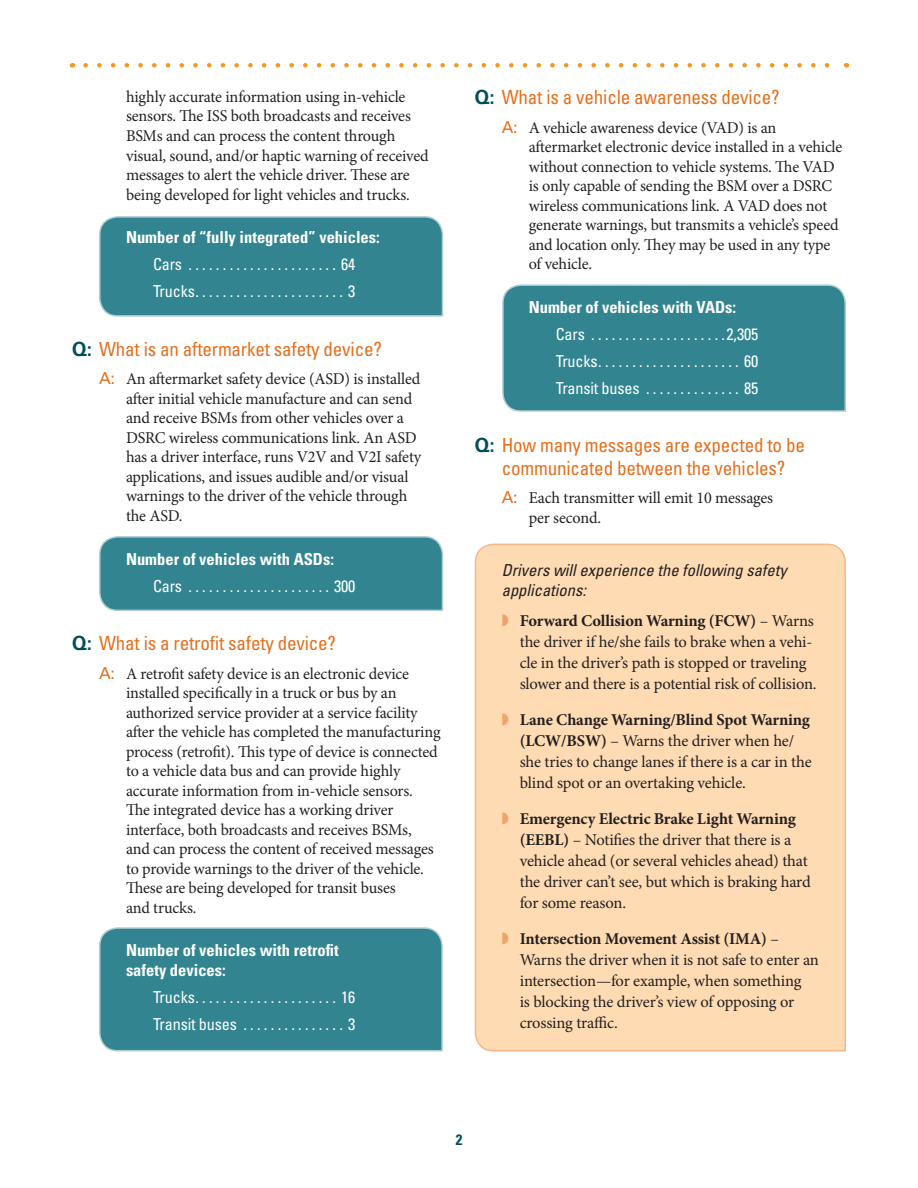
<style>
.page{position:relative;width:918px;height:1188px;background:#fff}
.page>*{position:absolute;margin:0;border:0;box-sizing:border-box;transform-origin:0 0}
.Question{font:condensed 19.5px/22.5px "Univers LT Std";letter-spacing:-.01em;color:#e4701e;text-align:center}
.Answer{font:16.5px/19.5px "Minion Pro";letter-spacing:-.01em;color:#231f20}
.Stats{font:condensed 16.5px/27px "Univers LT Std";letter-spacing:-.01em;color:#fff}
.Subhead{font:700 condensed 16.5px/19.8px "Univers LT Std";color:#fff}
.Bullet_header{font:italic condensed 16.5px/19.8px "Univers LT Std";color:#231f20}
.t1{font:700 condensed 15px "Univers LT Std";color:#004e59}
.s1{font-weight:700;font-stretch:normal;color:#004e59}
.s2{font-family:"Univers LT Std";color:#e4701e}
.s3{color:#efa26c}
.s4{font-weight:700}
</style>
<div class="page">
<svg style="left:86px;top:63px;width:744px;height:5px"></svg>
<div style="left:99px;top:216px;width:345px;height:101px;background:#328590"></div>
<div style="left:474px;top:543px;width:372px;height:509px;background:#fedbb3"></div>
<div style="left:502px;top:284px;width:344px;height:128px;background:#328590"></div>
<div style="left:99px;top:927px;width:344px;height:125px;background:#328590"></div>
<svg style="left:99px;top:536px;width:345px;height:75px;background:#3a8994"></svg>
<p class="Answer" style="left:126px;top:87px;width:304px">highly accurate information using in-vehicle sensors. The ISS both broadcasts and receives BSMs and can process the content through visual, sound, and/or haptic warning of received messages to alert the vehicle driver. These are being developed for light vehicles and trucks.</p>
<p class="Subhead" style="left:126px;top:227px;width:255px">Number of “fully integrated” vehicles:</p>
<p class="Stats" style="left:153px;top:251px;width:204px">Cars . . . . . . . . . . . . . . . . . . . . . . 64<br>Trucks . . . . . . . . . . . . . . . . . . . . . . 3</p>
<p class="Question" style="left:72px;top:337px;width:311px"><span class="s1">Q:</span> What is an aftermarket safety device?</p>
<p class="Answer" style="left:126px;top:369px;width:297px;text-indent:-27px"><span class="s2">A:</span> An aftermarket safety device (ASD) is installed after initial vehicle manufacture and can send and receive BSMs from other vehicles over a DSRC wireless communications link. An ASD has a driver interface, runs V2V and V2I safety applications, and issues audible and/or visual warnings to the driver of the vehicle through the ASD.</p>
<p class="Subhead" style="left:126px;top:549px;width:210px">Number of vehicles with ASDs:</p>
<p class="Stats" style="left:153px;top:572px;width:204px">Cars . . . . . . . . . . . . . . . . . . . . . 300</p>
<p class="Question" style="left:72px;top:632px;width:266px"><span class="s1">Q:</span> What is a retrofit safety device?</p>
<p class="Answer" style="left:126px;top:664px;width:316px;text-indent:-27px"><span class="s2">A:</span> A retrofit safety device is an electronic device installed specifically in a truck or bus by an authorized service provider at a service facility after the vehicle has completed the manufacturing process (retrofit). This type of device is connected to a vehicle data bus and can provide highly accurate information from in-vehicle sensors.<br>The integrated device has a working driver interface, both broadcasts and receives BSMs,<br>and can process the content of received messages to provide warnings to the driver of the vehicle.<br>These are being developed for transit buses<br>and trucks.</p>
<p class="Subhead" style="left:126px;top:941px;width:214px">Number of vehicles with retrofit safety devices:</p>
<p class="Stats" style="left:153px;top:984px;width:204px">Trucks . . . . . . . . . . . . . . . . . . . . . 16<br>Transit buses . . . . . . . . . . . . . . . 3</p>
<p class="Question" style="left:475px;top:86px;width:306px"><span class="s1">Q:</span> What is a vehicle awareness device?</p>
<p class="Answer" style="left:529px;top:118px;width:315px;text-indent:-27px"><span class="s2">A:</span> A vehicle awareness device (VAD) is an aftermarket electronic device installed in a vehicle without connection to vehicle systems. The VAD is only capable of sending the BSM over a DSRC wireless communications link. A VAD does not generate warnings, but transmits a vehicle’s speed and location only. They may be used in any type of vehicle.</p>
<p class="Subhead" style="left:529px;top:297px;width:209px">Number of vehicles with VADs:</p>
<p class="Stats" style="left:556px;top:320px;width:204px;text-align:justify">Cars . . . . . . . . . . . . . . . . . . . 2,305<br>Trucks . . . . . . . . . . . . . . . . . . . . . 60<br>Transit buses . . . . . . . . . . . . . . 85</p>
<p class="Question" style="left:475px;top:434px;width:332px"><span class="s1">Q:</span> How many messages are expected to be communicated between the vehicles?</p>
<p class="Answer" style="left:529px;top:488px;width:246px;text-indent:-27px"><span class="s2">A:</span> Each transmitter will emit 10 messages per second.</p>
<p class="Bullet_header" style="left:502px;top:560px;width:286px">Drivers will experience the following safety applications:</p>
<p class="Answer" style="left:520px;top:610px;width:298px;line-height:21px;text-indent:-18px"><span class="s3">◗</span> <span class="s4">Forward Collision Warning (FCW)</span> – Warns the driver if he/she fails to brake when a vehi&shy;cle in the driver’s path is stopped or traveling slower and there is a potential risk of collision.</p>
<p class="Answer" style="left:520px;top:709px;width:293px;line-height:21px;text-indent:-18px"><span class="s3">◗</span> <span class="s4">Lane Change Warning/Blind Spot Warning (LCW/BSW)</span> – Warns the driver when he/ she tries to change lanes if there is a car in the blind spot or an overtaking vehicle.</p>
<p class="Answer" style="left:520px;top:808px;width:293px;line-height:21px;text-indent:-18px"><span class="s3">◗</span> <span class="s4">Emergency Electric Brake Light Warning (EEBL)</span> – Notifies the driver that there is a vehicle ahead (or several vehicles ahead) that the driver can’t see, but which is braking hard for some reason.</p>
<p class="Answer" style="left:520px;top:928px;width:301px;line-height:21px;text-indent:-18px"><span class="s3">◗</span> <span class="s4">Intersection Movement Assist (IMA)</span> – Warns the driver when it is not safe to enter an intersection—for example, when something<br>is blocking the driver’s view of opposing or crossing traffic.</p>
<p class="t1" style="left:456px;top:1130px;width:8px">2</p>
</div>
